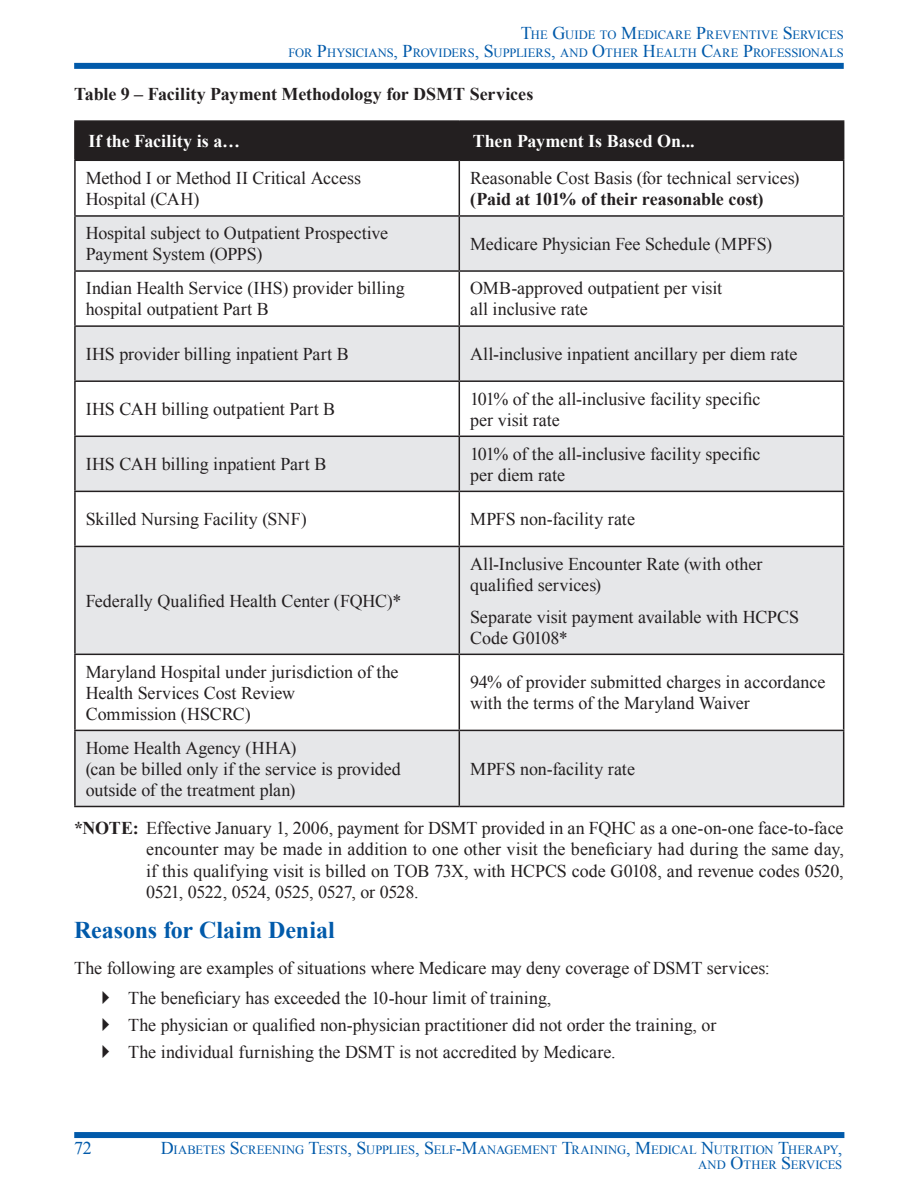
<style>
.page{position:relative;width:918px;height:1188px;background:#fff}
.page>*{position:absolute;margin:0;border:0;box-sizing:border-box;transform-origin:0 0}
.Heading_2{font:700 24px "Times New Roman";color:#015aaa}
.Table_Body{font:18px/21px "Times New Roman";letter-spacing:-.005em;color:#231f20}
.Bulleted_List_Level{font:18px "Times New Roman";color:#231f20}
.Body_Text{font:18px "Times New Roman";letter-spacing:-.005em;color:#231f20}
.t1{font:700 18px "Times New Roman";letter-spacing:-.005em;color:#231f20}
.Table_Header{font:700 18px "Times New Roman";letter-spacing:-.005em;color:#fff}
.t2{font:18px "Times New Roman";color:#015aaa}
.t3{font:12.6px/18px "Times New Roman";letter-spacing:-.005em;color:#015aaa;text-align:right}
.s1{font-size:18px}
.s2{font-weight:700}
</style>
<div class="page">
<div style="left:74px;top:63px;width:770px;height:6px;background:#015aaa"></div>
<div style="left:74px;top:1132px;width:770px;height:6px;background:#015aaa"></div>
<div style="left:76px;top:122px;width:767px;height:38px;background:#231f20"></div>
<svg style="left:76px;top:217px;width:767px;height:589px;fill:#e6e7e9"></svg>
<hr style="left:74px;top:120px;width:385px;height:2px;background:#231f20">
<hr style="left:74px;top:122px;width:2px;height:38px;background:#231f20">
<hr style="left:459px;top:120px;width:385px;height:2px;background:#231f20">
<hr style="left:459px;top:122px;width:1px;height:38px;background:#231f20">
<hr style="left:843px;top:122px;width:1px;height:38px;background:#231f20">
<hr style="left:74px;top:160px;width:385px;height:1px;background:#231f20">
<hr style="left:74px;top:161px;width:2px;height:54px;background:#231f20">
<hr style="left:459px;top:160px;width:385px;height:1px;background:#231f20">
<hr style="left:459px;top:161px;width:1px;height:54px;background:#231f20">
<hr style="left:843px;top:161px;width:1px;height:54px;background:#231f20">
<hr style="left:74px;top:215px;width:385px;height:2px;background:#231f20">
<hr style="left:74px;top:217px;width:2px;height:53px;background:#231f20">
<hr style="left:459px;top:215px;width:385px;height:2px;background:#231f20">
<hr style="left:459px;top:217px;width:1px;height:53px;background:#231f20">
<hr style="left:843px;top:217px;width:1px;height:53px;background:#231f20">
<hr style="left:74px;top:270px;width:385px;height:2px;background:#231f20">
<hr style="left:74px;top:272px;width:2px;height:53px;background:#231f20">
<hr style="left:459px;top:270px;width:385px;height:2px;background:#231f20">
<hr style="left:459px;top:272px;width:1px;height:53px;background:#231f20">
<hr style="left:843px;top:272px;width:1px;height:53px;background:#231f20">
<hr style="left:74px;top:325px;width:385px;height:2px;background:#231f20">
<hr style="left:74px;top:327px;width:2px;height:53px;background:#231f20">
<hr style="left:459px;top:325px;width:385px;height:2px;background:#231f20">
<hr style="left:459px;top:327px;width:1px;height:53px;background:#231f20">
<hr style="left:843px;top:327px;width:1px;height:53px;background:#231f20">
<hr style="left:74px;top:380px;width:385px;height:2px;background:#231f20">
<hr style="left:74px;top:382px;width:2px;height:54px;background:#231f20">
<hr style="left:459px;top:380px;width:385px;height:2px;background:#231f20">
<hr style="left:459px;top:382px;width:1px;height:54px;background:#231f20">
<hr style="left:843px;top:382px;width:1px;height:54px;background:#231f20">
<hr style="left:74px;top:436px;width:385px;height:1px;background:#231f20">
<hr style="left:74px;top:437px;width:2px;height:54px;background:#231f20">
<hr style="left:459px;top:436px;width:385px;height:1px;background:#231f20">
<hr style="left:459px;top:437px;width:1px;height:54px;background:#231f20">
<hr style="left:843px;top:437px;width:1px;height:54px;background:#231f20">
<hr style="left:74px;top:491px;width:385px;height:1px;background:#231f20">
<hr style="left:74px;top:492px;width:2px;height:54px;background:#231f20">
<hr style="left:459px;top:491px;width:385px;height:1px;background:#231f20">
<hr style="left:459px;top:492px;width:1px;height:54px;background:#231f20">
<hr style="left:843px;top:492px;width:1px;height:54px;background:#231f20">
<hr style="left:74px;top:546px;width:385px;height:1px;background:#231f20">
<hr style="left:74px;top:547px;width:2px;height:107px;background:#231f20">
<hr style="left:459px;top:546px;width:385px;height:1px;background:#231f20">
<hr style="left:459px;top:547px;width:1px;height:107px;background:#231f20">
<hr style="left:843px;top:547px;width:1px;height:107px;background:#231f20">
<hr style="left:74px;top:654px;width:385px;height:1px;background:#231f20">
<hr style="left:74px;top:655px;width:2px;height:75px;background:#231f20">
<hr style="left:459px;top:654px;width:385px;height:1px;background:#231f20">
<hr style="left:459px;top:655px;width:1px;height:75px;background:#231f20">
<hr style="left:843px;top:655px;width:1px;height:75px;background:#231f20">
<hr style="left:74px;top:730px;width:385px;height:1px;background:#231f20">
<hr style="left:74px;top:731px;width:2px;height:75px;background:#231f20">
<hr style="left:459px;top:730px;width:385px;height:1px;background:#231f20">
<hr style="left:459px;top:731px;width:1px;height:75px;background:#231f20">
<hr style="left:843px;top:731px;width:1px;height:75px;background:#231f20">
<hr style="left:74px;top:806px;width:385px;height:1px;background:#231f20">
<hr style="left:459px;top:806px;width:385px;height:1px;background:#231f20">
<p class="t3" style="left:288px;top:26px;width:557px"><span class="s1">T</span>HE <span class="s1">G</span>UIDE TO <span class="s1">M</span>EDICARE <span class="s1">P</span>REVENTIVE <span class="s1">S</span>ERVICES<br>FOR <span class="s1">P</span>HYSICIANS<span class="s1">, P</span>ROVIDERS<span class="s1">, S</span>UPPLIERS<span class="s1">,</span> AND <span class="s1">O</span>THER <span class="s1">H</span>EALTH <span class="s1">C</span>ARE <span class="s1">P</span>ROFESSIONALS</p>
<p class="t1" style="left:74px;top:81px;width:461px">Table 9 – Facility Payment Methodology for DSMT Services</p>
<p class="Table_Header" style="left:88px;top:128px;width:153px">If the Facility is a…</p>
<p class="Table_Header" style="left:473px;top:128px;width:223px">Then Payment Is Based On...</p>
<p class="Table_Body" style="left:86px;top:167px;width:277px">Method I or Method II Critical Access<br>Hospital (CAH)</p>
<p class="Table_Body" style="left:470px;top:166px;width:331px;line-height:21.6px">Reasonable Cost Basis (for technical services) <span class="s2">(Paid at 101% of their reasonable cost)</span></p>
<p class="Table_Body" style="left:86px;top:222px;width:304px">Hospital subject to Outpatient Prospective<br>Payment System (OPPS)</p>
<p class="Table_Body" style="left:470px;top:233px;width:304px">Medicare Physician Fee Schedule (MPFS)</p>
<p class="Table_Body" style="left:86px;top:278px;width:320px">Indian Health Service (IHS) provider billing hospital outpatient Part B</p>
<p class="Table_Body" style="left:470px;top:278px;width:253px">OMB-approved outpatient per visit all inclusive rate</p>
<p class="Table_Body" style="left:86px;top:343px;width:265px">IHS provider billing inpatient Part B</p>
<p class="Table_Body" style="left:470px;top:343px;width:329px">All-inclusive inpatient ancillary per diem rate</p>
<p class="Table_Body" style="left:86px;top:398px;width:251px">IHS CAH billing outpatient Part B</p>
<p class="Table_Body" style="left:470px;top:388px;width:292px">101% of the all-inclusive facility specific per visit rate</p>
<p class="Table_Body" style="left:86px;top:453px;width:242px">IHS CAH billing inpatient Part B</p>
<p class="Table_Body" style="left:470px;top:443px;width:292px">101% of the all-inclusive facility specific per diem rate</p>
<p class="Table_Body" style="left:86px;top:508px;width:223px">Skilled Nursing Facility (SNF)</p>
<p class="Table_Body" style="left:470px;top:508px;width:166px">MPFS non-facility rate</p>
<p class="Table_Body" style="left:86px;top:590px;width:317px">Federally Qualified Health Center (FQHC)*</p>
<p class="Table_Body" style="left:470px;top:553px;width:294px">All-Inclusive Encounter Rate (with other qualified services)</p>
<p class="Table_Body" style="left:470px;top:606px;width:330px">Separate visit payment available with HCPCS<br>Code G0108*</p>
<p class="Table_Body" style="left:86px;top:661px;width:314px">Maryland Hospital under jurisdiction of the<br>Health Services Cost Review<br>Commission (HSCRC)</p>
<p class="Table_Body" style="left:470px;top:671px;width:357px">94% of provider submitted charges in accordance with the terms of the Maryland Waiver</p>
<p class="Table_Body" style="left:86px;top:737px;width:317px">Home Health Agency (HHA)<br>(can be billed only if the service is provided outside of the treatment plan)</p>
<p class="Table_Body" style="left:470px;top:758px;width:166px">MPFS non-facility rate</p>
<p class="Table_Body" style="left:146px;top:817px;width:699px;line-height:21.6px;text-align:justify;text-indent:-72px"><span class="s2">*NOTE:</span> Effective January 1, 2006, payment for DSMT provided in an FQHC as a one-on-one face-to-face encounter may be made in addition to one other visit the beneficiary had during the same day, if this qualifying visit is billed on TOB 73X, with HCPCS code G0108, and revenue codes 0520, 0521, 0522, 0524, 0525, 0527, or 0528.</p>
<p class="Heading_2" style="left:74px;top:913px;width:262px">Reasons for Claim Denial</p>
<p class="Body_Text" style="left:74px;top:956px;width:697px">The following are examples of situations where Medicare may deny coverage of DSMT services:</p>
<p class="Bulleted_List_Level" style="left:128px;top:986px;width:425px">The beneficiary has exceeded the 10-hour limit of training,</p>
<p class="Bulleted_List_Level" style="left:128px;top:1013px;width:590px">The physician or qualified non-physician practitioner did not order the training, or</p>
<p class="Bulleted_List_Level" style="left:128px;top:1040px;width:489px">The individual furnishing the DSMT is not accredited by Medicare.</p>
<p class="t2" style="left:74px;top:1136px;width:19px">72</p>
<p class="t3" style="left:161px;top:1142px;width:683px;line-height:15px"><span class="s1">D</span>IABETES <span class="s1">S</span>CREENING <span class="s1">T</span>ESTS<span class="s1">, S</span>UPPLIES<span class="s1">, S</span>ELF<span class="s1">-M</span>ANAGEMENT <span class="s1">T</span>RAINING<span class="s1">, M</span>EDICAL <span class="s1">N</span>UTRITION <span class="s1">T</span>HERAPY<span class="s1">,<br></span>AND <span class="s1">O</span>THER <span class="s1">S</span>ERVICES</p>
</div>
